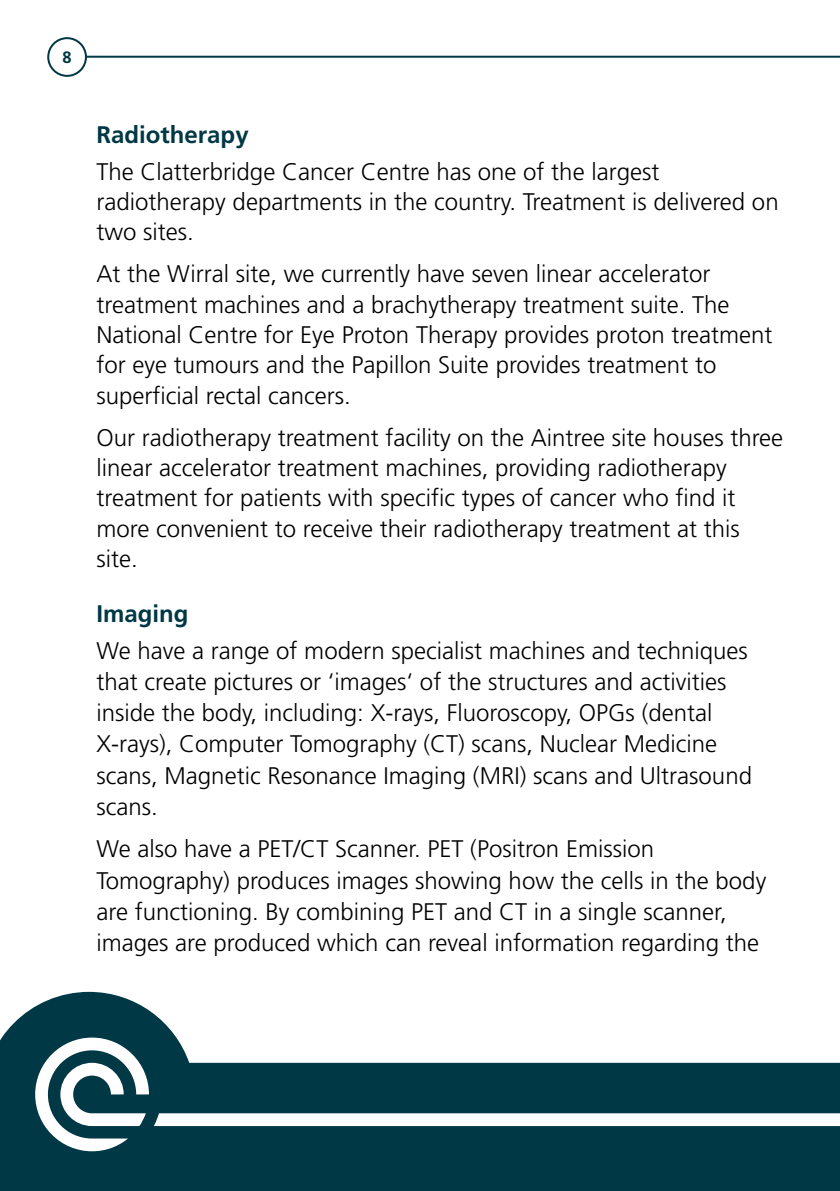
<style>
.page{position:relative;width:840px;height:1191px;background:#fff}
.page>*{position:absolute;margin:0;border:0;box-sizing:border-box;transform-origin:0 0}
.t1{font:300 24px/30.4px "Frutiger";color:#000}
.t2{font:700 24px "Frutiger";color:#003846}
.t3{font:700 16.4px "Frutiger";color:#003846}
</style>
<div class="page">
<svg style="left:0;top:992px;width:839px;height:199px;fill:#003846"></svg>
<hr style="left:67px;top:56px;width:772px;height:2px;background:#003846">
<div style="left:48px;top:38px;width:38px;height:38px;background:#fff;border-radius:50%"></div>
<div style="left:47px;top:37px;width:40px;height:40px;border:2px solid #003846;border-radius:50%"></div>
<svg style="left:35px;top:1037px;width:804px;height:114px"></svg>
<p class="t3" style="left:62px;top:48px;width:11px">8</p>
<p class="t2" style="left:96px;top:121px;width:154px">Radiotherapy</p>
<p class="t1" style="left:96px;top:156px;width:683px">The Clatterbridge Cancer Centre has one of the largest radiotherapy departments in the country. Treatment is delivered on two sites.</p>
<p class="t1" style="left:96px;top:258px;width:677px">At the Wirral site, we currently have seven linear accelerator treatment machines and a brachytherapy treatment suite. The National Centre for Eye Proton Therapy provides proton treatment for eye tumours and the Papillon Suite provides treatment to superficial rectal cancers.</p>
<p class="t1" style="left:96px;top:422px;width:688px">Our radiotherapy treatment facility on the Aintree site houses three linear accelerator treatment machines, providing radiotherapy treatment for patients with specific types of cancer who find it more convenient to receive their radiotherapy treatment at this site.</p>
<p class="t2" style="left:96px;top:599px;width:94px">Imaging</p>
<p class="t1" style="left:96px;top:635px;width:656px;line-height:31.2px">We have a range of modern specialist machines and techniques that create pictures or ‘images‘ of the structures and activities inside the body, including: X-rays, Fluoroscopy, OPGs (dental X-rays), Computer Tomography (CT) scans, Nuclear Medicine scans, Magnetic Resonance Imaging (MRI) scans and Ultrasound scans.</p>
<p class="t1" style="left:96px;top:833px;width:671px;line-height:31.2px">We also have a PET/CT Scanner. PET (Positron Emission Tomography) produces images showing how the cells in the body are functioning. By combining PET and CT in a single scanner, images are produced which can reveal information regarding the</p>
</div>
